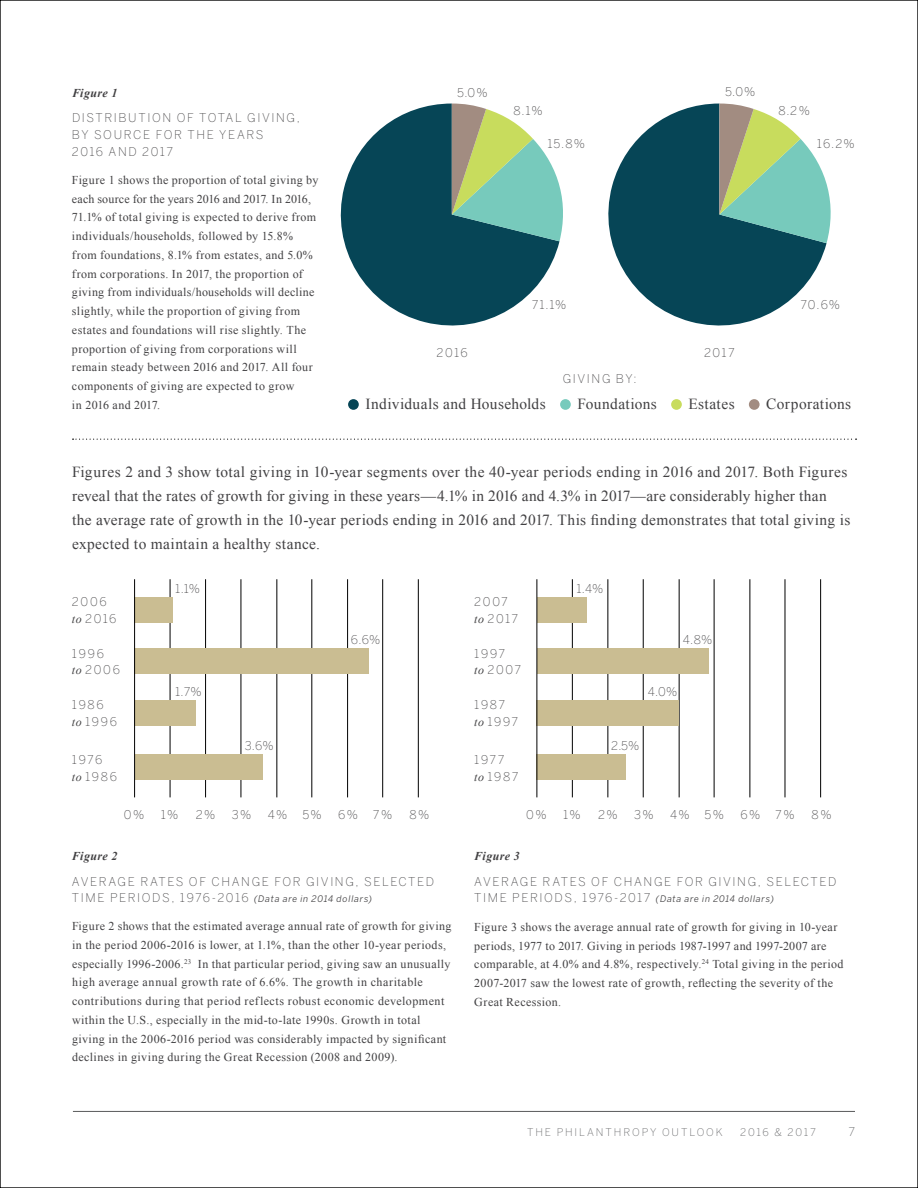
<style>
.page{position:relative;width:918px;height:1188px;background:#fff}
.page>*{position:absolute;margin:0;border:0;box-sizing:border-box;transform-origin:0 0}
.t1{font:15.3px/24px "Times New Roman";letter-spacing:.025em;color:#414042}
.t2{font:12px/18.8px "Times New Roman";letter-spacing:.035em;color:#414042}
.t3{font:200 12px/16.8px "Benton Sans";letter-spacing:.135em;color:#414042}
.t4{font:italic 700 12px "Times New Roman";letter-spacing:.035em;color:#414042}
.t5{font:200 12px "Benton Sans";color:#58595b}
.t6{font:200 10.5px "Benton Sans";letter-spacing:.18em;color:#58595b}
.t7{font:200 10.5px "Benton Sans";letter-spacing:.16em;color:#58595b}
.t8{font:italic 9px "Benton Sans";letter-spacing:.08em;color:#414042}
.s1{font-family:"Times New Roman";font-weight:400;font-style:italic}
.s2{font-weight:200;font-style:normal;font-size:12px}
</style>
<div class="page">
<svg style="left:73px;top:439px;width:784px;height:1px"></svg>
<svg style="left:608px;top:104px;width:219px;height:222px;fill:#064556"></svg>
<svg style="left:719px;top:104px;width:112px;height:139px"></svg>
<svg style="left:340px;top:104px;width:219px;height:222px;fill:#064556"></svg>
<svg style="left:452px;top:104px;width:111px;height:137px"></svg>
<div style="left:348px;top:399px;width:11px;height:11px;background:#064556;border-radius:50%"></div>
<div style="left:560px;top:399px;width:11px;height:11px;background:#77cabc;border-radius:50%"></div>
<div style="left:671px;top:399px;width:11px;height:11px;background:#c8dc5d;border-radius:50%"></div>
<div style="left:749px;top:399px;width:11px;height:11px;background:#a28c81;border-radius:50%"></div>
<hr style="left:170px;top:579px;width:1px;height:218px;background:#000">
<hr style="left:205px;top:579px;width:1px;height:218px;background:#000">
<hr style="left:241px;top:579px;width:1px;height:218px;background:#000">
<hr style="left:277px;top:579px;width:1px;height:218px;background:#000">
<hr style="left:312px;top:579px;width:1px;height:218px;background:#000">
<hr style="left:347px;top:579px;width:1px;height:218px;background:#000">
<hr style="left:382px;top:579px;width:1px;height:218px;background:#000">
<hr style="left:418px;top:579px;width:1px;height:218px;background:#000">
<hr style="left:572px;top:579px;width:1px;height:218px;background:#000">
<hr style="left:608px;top:579px;width:1px;height:218px;background:#000">
<hr style="left:643px;top:579px;width:1px;height:218px;background:#000">
<hr style="left:679px;top:579px;width:1px;height:218px;background:#000">
<hr style="left:714px;top:579px;width:1px;height:218px;background:#000">
<hr style="left:750px;top:579px;width:1px;height:218px;background:#000">
<hr style="left:785px;top:579px;width:1px;height:218px;background:#000">
<hr style="left:820px;top:579px;width:1px;height:218px;background:#000">
<div style="left:135px;top:597px;width:38px;height:26px;background:#cabd92"></div>
<div style="left:537px;top:597px;width:49px;height:26px;background:#cabd92"></div>
<div style="left:135px;top:648px;width:234px;height:26px;background:#cabd92"></div>
<div style="left:537px;top:648px;width:172px;height:26px;background:#cabd92"></div>
<div style="left:135px;top:700px;width:61px;height:25px;background:#cabd92"></div>
<div style="left:537px;top:700px;width:142px;height:25px;background:#cabd92"></div>
<div style="left:135px;top:754px;width:128px;height:26px;background:#cabd92"></div>
<div style="left:537px;top:754px;width:89px;height:26px;background:#cabd92"></div>
<hr style="left:134px;top:579px;width:1px;height:218px;background:#000">
<hr style="left:537px;top:579px;width:1px;height:218px;background:#000">
<hr style="left:73px;top:1111px;width:782px;height:1px;background:#58595b">
<p class="t4" style="left:72px;top:84px;width:47px">Figure 1</p>
<p class="t3" style="left:72px;top:110px;width:229px">DISTRIBUTION OF TOTAL GIVING,<br>BY SOURCE FOR THE YEARS<br>2016 AND 2017</p>
<p class="t2" style="left:72px;top:170px;width:248px">Figure 1 shows the proportion of total giving by each source for the years 2016 and 2017. In 2016, 71.1% of total giving is expected to derive from individuals/households, followed by 15.8% from foundations, 8.1% from estates, and 5.0% from corporations. In 2017, the proportion of giving from individuals/households will decline slightly, while the proportion of giving from estates and foundations will rise slightly. The proportion of giving from corporations will remain steady between 2016 and 2017. All four components of giving are expected to grow<br>in 2016 and 2017.</p>
<p class="t3" style="left:457px;top:85px;width:32px">5.0%</p>
<p class="t3" style="left:725px;top:84px;width:32px">5.0%</p>
<p class="t3" style="left:514px;top:102px;width:31px">8.1%</p>
<p class="t3" style="left:779px;top:102px;width:33px">8.2%</p>
<p class="t3" style="left:547px;top:135px;width:39px">15.8%</p>
<p class="t3" style="left:817px;top:135px;width:39px">16.2%</p>
<p class="t3" style="left:532px;top:296px;width:36px">71.1%</p>
<p class="t3" style="left:800px;top:296px;width:41px">70.6%</p>
<p class="t3" style="left:436px;top:344px;width:33px">2016</p>
<p class="t3" style="left:704px;top:344px;width:32px">2017</p>
<p class="t3" style="left:563px;top:370px;width:75px">GIVING BY:</p>
<p class="t1" style="left:365px;top:392px;width:182px">Individuals and Households</p>
<p class="t1" style="left:577px;top:392px;width:81px">Foundations</p>
<p class="t1" style="left:689px;top:392px;width:48px">Estates</p>
<p class="t1" style="left:766px;top:392px;width:87px">Corporations</p>
<p class="t1" style="left:72px;top:459px;width:780px">Figures 2 and 3 show total giving in 10-year segments over the 40-year periods ending in 2016 and 2017. Both Figures reveal that the rates of growth for giving in these years—4.1% in 2016 and 4.3% in 2017—are considerably higher than<br>the average rate of growth in the 10-year periods ending in 2016 and 2017. This finding demonstrates that total giving is expected to maintain a healthy stance.</p>
<p class="t3" style="left:72px;top:593px;width:46px">2006 <span class="s1">to</span> 2016</p>
<p class="t3" style="left:72px;top:645px;width:49px">1996<br><span class="s1">to</span> 2006</p>
<p class="t3" style="left:72px;top:696px;width:47px">1986<br><span class="s1">to</span> 1996</p>
<p class="t3" style="left:72px;top:751px;width:46px">1976<br><span class="s1">to</span> 1986</p>
<p class="t3" style="left:175px;top:580px;width:26px">1.1%</p>
<p class="t3" style="left:577px;top:580px;width:28px">1.4%</p>
<p class="t3" style="left:474px;top:593px;width:45px">2007 <span class="s1">to</span> 2017</p>
<p class="t3" style="left:474px;top:645px;width:48px">1997<br><span class="s1">to</span> 2007</p>
<p class="t3" style="left:474px;top:696px;width:45px">1987<br><span class="s1">to</span> 1997</p>
<p class="t3" style="left:474px;top:751px;width:46px">1977<br><span class="s1">to</span> 1987</p>
<p class="t3" style="left:351px;top:632px;width:31px">6.6%</p>
<p class="t3" style="left:683px;top:632px;width:31px">4.8%</p>
<p class="t3" style="left:175px;top:683px;width:28px">1.7%</p>
<p class="t3" style="left:648px;top:683px;width:31px">4.0%</p>
<p class="t3" style="left:245px;top:737px;width:31px">3.6%</p>
<p class="t3" style="left:611px;top:737px;width:30px">2.5%</p>
<p class="t3" style="left:124px;top:806px;width:22px">0%</p>
<p class="t3" style="left:161px;top:806px;width:19px">1%</p>
<p class="t3" style="left:196px;top:806px;width:21px">2%</p>
<p class="t3" style="left:232px;top:806px;width:21px">3%</p>
<p class="t3" style="left:268px;top:806px;width:56px">4% 5%</p>
<p class="t3" style="left:338px;top:806px;width:56px">6% 7%</p>
<p class="t3" style="left:409px;top:806px;width:21px">8%</p>
<p class="t3" style="left:526px;top:806px;width:22px">0%</p>
<p class="t3" style="left:563px;top:806px;width:19px">1%</p>
<p class="t3" style="left:598px;top:806px;width:21px">2%</p>
<p class="t3" style="left:634px;top:806px;width:21px">3%</p>
<p class="t3" style="left:670px;top:806px;width:56px">4% 5%</p>
<p class="t3" style="left:741px;top:806px;width:56px">6% 7%</p>
<p class="t3" style="left:812px;top:806px;width:21px">8%</p>
<p class="t4" style="left:72px;top:847px;width:47px">Figure 2</p>
<p class="t3" style="left:72px;top:873px;width:364px">AVERAGE RATES OF CHANGE FOR GIVING, SELECTED</p>
<p class="t8" style="left:72px;top:894px;width:302px"><span class="s2">TIME PERIODS, 1976-2016</span> (Data are in 2014 dollars)</p>
<p class="t2" style="left:72px;top:917px;width:381px">Figure 2 shows that the estimated average annual rate of growth for giving in the period 2006-2016 is lower, at 1.1%, than the other 10-year periods, especially 1996-2006.<sup>23</sup> In that particular period, giving saw an unusually high average annual growth rate of 6.6%. The growth in charitable contributions during that period reflects robust economic development within the U.S., especially in the mid-to-late 1990s. Growth in total giving in the 2006-2016 period was considerably impacted by significant declines in giving during the Great Recession (2008 and 2009).</p>
<p class="t4" style="left:474px;top:847px;width:47px">Figure 3</p>
<p class="t3" style="left:474px;top:873px;width:364px">AVERAGE RATES OF CHANGE FOR GIVING, SELECTED</p>
<p class="t8" style="left:474px;top:894px;width:301px"><span class="s2">TIME PERIODS, 1976-2017</span> (Data are in 2014 dollars)</p>
<p class="t2" style="left:474px;top:917px;width:371px">Figure 3 shows the average annual rate of growth for giving in 10-year periods, 1977 to 2017. Giving in periods 1987-1997 and 1997-2007 are comparable, at 4.0% and 4.8%, respectively.<sup>24</sup> Total giving in the period 2007-2017 saw the lowest rate of growth, reflecting the severity of the Great Recession.</p>
<p class="t6" style="left:527px;top:1126px;width:197px">THE P HIL ANTHROP Y OUTLOOK</p>
<p class="t7" style="left:740px;top:1126px;width:77px">2016 &amp; 2017</p>
<p class="t5" style="left:848px;top:1124px;width:8px">7</p>
</div>
